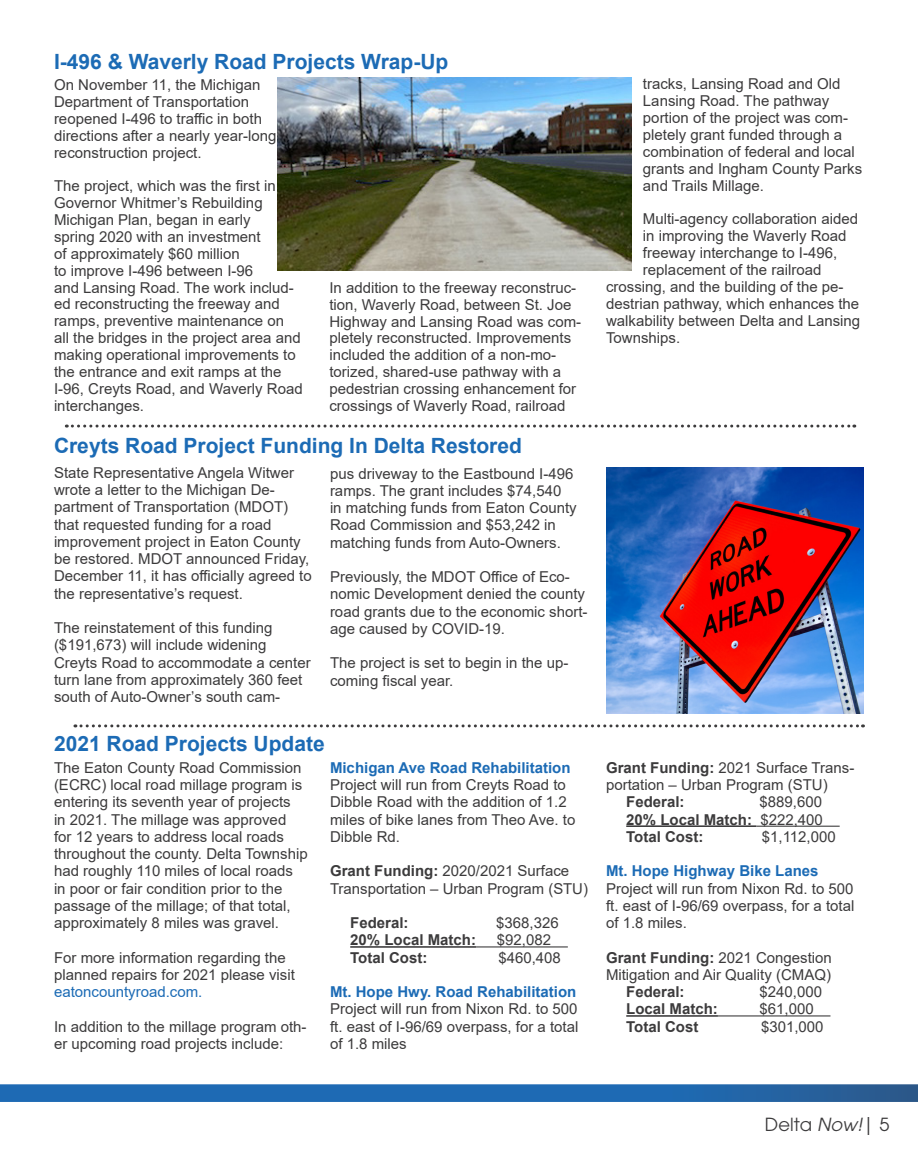
<style>
.page{position:relative;width:918px;height:1161px;background:#fff}
.page>*{position:absolute;margin:0;border:0;box-sizing:border-box;transform-origin:0 0}
.t1{font:700 21px "Arial";color:#1c6bb5}
.t2{font:18px "ITC Avant Garde Std";color:#3c3b3c}
.t3{font:15px/17.2px "Arial";color:#3c3b3c}
.t4{font:700 15px "Arial";color:#3c3b3c}
.t5{font:700 15px "Arial";color:#1c6bb5}
.s1{color:#1c6bb5}
.s2{font-weight:700;color:#1c6bb5}
.s3{font-weight:700}
.s4{font-weight:400}
.s5{font-style:italic}
</style>
<div class="page">
<img style="left:0;top:77px;width:918px;height:1025px">
<svg style="left:66px;top:425px;width:789px;height:3px"></svg>
<img style="left:277px;top:77px;width:354px;height:194px">
<svg style="left:75px;top:724px;width:788px;height:3px"></svg>
<img style="left:606px;top:467px;width:258px;height:247px">
<hr style="left:350px;top:946px;width:126px;height:2px;background:#3c3b3c">
<hr style="left:476px;top:946px;width:92px;height:1px;background:#3c3b3c">
<hr style="left:626px;top:825px;width:130px;height:2px;background:#3c3b3c">
<hr style="left:756px;top:826px;width:84px;height:1px;background:#3c3b3c">
<hr style="left:626px;top:1015px;width:92px;height:2px;background:#3c3b3c">
<hr style="left:718px;top:1015px;width:112px;height:1px;background:#3c3b3c">
<p class="t1" style="left:54px;top:47px;width:396px">I-496 &amp; Waverly Road Projects Wrap-Up</p>
<p class="t3" style="left:54px;top:76px;width:224px;line-height:16.8px">On November 11, the Michigan<br>Department of Transportation reopened I-496 to traffic in both directions after a nearly year-long reconstruction project.</p>
<p class="t3" style="left:54px;top:178px;width:250px;line-height:16.8px">The project, which was the first in<br>Governor Whitmer’s Rebuilding<br>Michigan Plan, began in early<br>spring 2020 with an investment<br>of approximately $60 million<br>to improve I-496 between I-96<br>and Lansing Road. The work includ&shy;ed reconstructing the freeway and ramps, preventive maintenance on all the bridges in the project area and making operational improvements to the entrance and exit ramps at the<br>I-96, Creyts Road, and Waverly Road interchanges.</p>
<p class="t3" style="left:329px;top:279px;width:253px">In addition to the freeway reconstruc&shy;tion, Waverly Road, between St. Joe Highway and Lansing Road was com&shy;pletely reconstructed. Improvements included the addition of a non-mo&shy;torized, shared-use pathway with a pedestrian crossing enhancement for crossings of Waverly Road, railroad</p>
<p class="t1" style="left:54px;top:431px;width:469px">Creyts Road Project Funding In Delta Restored</p>
<p class="t3" style="left:54px;top:464px;width:259px">State Representative Angela Witwer wrote a letter to the Michigan De&shy;partment of Transportation (MDOT) that requested funding for a road improvement project in Eaton County be restored. MDOT announced Friday, December 11, it has officially agreed to the representative’s request.</p>
<p class="t3" style="left:54px;top:619px;width:258px">The reinstatement of this funding ($191,673) will include widening Creyts Road to accommodate a center turn lane from approximately 360 feet south of Auto-Owner’s south cam-</p>
<p class="t3" style="left:330px;top:465px;width:248px">pus driveway to the Eastbound I-496 ramps. The grant includes $74,540 in matching funds from Eaton County Road Commission and $53,242 in matching funds from Auto-Owners.</p>
<p class="t3" style="left:330px;top:568px;width:259px">Previously, the MDOT Office of Eco&shy;nomic Development denied the county road grants due to the economic short&shy;age caused by COVID-19.</p>
<p class="t3" style="left:330px;top:654px;width:240px">The project is set to begin in the up&shy;coming fiscal year.</p>
<p class="t1" style="left:54px;top:729px;width:272px">2021 Road Projects Update</p>
<p class="t3" style="left:54px;top:759px;width:255px">The Eaton County Road Commission (ECRC) local road millage program is entering its seventh year of projects<br>in 2021. The millage was approved<br>for 12 years to address local roads throughout the county. Delta Township had roughly 110 miles of local roads in poor or fair condition prior to the passage of the millage; of that total, approximately 8 miles was gravel.</p>
<p class="t3" style="left:54px;top:949px;width:242px">For more information regarding the planned repairs for 2021 please visit <span class="s1">eatoncountyroad.com.</span></p>
<p class="t3" style="left:54px;top:1018px;width:254px">In addition to the millage program oth&shy;er upcoming road projects include:</p>
<p class="t3" style="left:330px;top:759px;width:247px"><span class="s2">Michigan Ave Road Rehabilitation<br></span>Project will run from Creyts Road to<br>Dibble Road with the addition of 1.2 miles of bike lanes from Theo Ave. to<br>Dibble Rd.</p>
<p class="t3" style="left:330px;top:862px;width:259px"><span class="s3">Grant Funding:</span> 2020/2021 Surface<br>Transportation – Urban Program (STU)</p>
<p class="t4" style="left:350px;top:912px;width:60px">Federal:</p>
<p class="t3" style="left:496px;top:914px;width:64px">$368,326</p>
<p class="t4" style="left:350px;top:930px;width:127px">20% Local Match:</p>
<p class="t3" style="left:497px;top:931px;width:56px">$92,082</p>
<p class="t4" style="left:350px;top:947px;width:79px">Total Cost:</p>
<p class="t3" style="left:498px;top:949px;width:64px">$460,408</p>
<p class="t5" style="left:330px;top:981px;width:248px">Mt. Hope Hwy. Road Rehabilitation</p>
<p class="t3" style="left:330px;top:1000px;width:250px;text-align:justify">Project will run from Nixon Rd. to 500 ft. east of I-96/69 overpass, for a total of 1.8 miles</p>
<p class="t3" style="left:643px;top:76px;width:221px;line-height:16.8px">tracks, Lansing Road and Old<br>Lansing Road. The pathway portion of the project was com&shy;pletely grant funded through a combination of federal and local grants and Ingham County Parks and Trails Millage.</p>
<p class="t3" style="left:643px;top:210px;width:217px">Multi-agency collaboration aided</p>
<p class="t3" style="left:643px;top:227px;width:205px">in improving the Waverly Road</p>
<p class="t3" style="left:643px;top:244px;width:196px">freeway interchange to I-496,</p>
<p class="t3" style="left:643px;top:261px;width:180px">replacement of the railroad</p>
<p class="t3" style="left:606px;top:278px;width:239px">crossing, and the building of the pe-</p>
<p class="t3" style="left:606px;top:295px;width:255px">destrian pathway, which enhances the</p>
<p class="t3" style="left:606px;top:312px;width:256px">walkability between Delta and Lansing</p>
<p class="t3" style="left:606px;top:329px;width:76px">Townships.</p>
<p class="t3" style="left:606px;top:759px;width:250px"><span class="s3">Grant Funding:</span> 2021 Surface Trans&shy;portation – Urban Program (STU)</p>
<p class="t4" style="left:626px;top:792px;width:60px">Federal:</p>
<p class="t3" style="left:760px;top:793px;width:64px">$889,600</p>
<p class="t4" style="left:626px;top:809px;width:198px">20% Local Match: <span class="s4">$222,400</span></p>
<p class="t4" style="left:626px;top:826px;width:79px">Total Cost:</p>
<p class="t3" style="left:762px;top:828px;width:75px">$1,112,000</p>
<p class="t5" style="left:606px;top:861px;width:214px">Mt. Hope Highway Bike Lanes</p>
<p class="t3" style="left:606px;top:880px;width:250px;text-align:justify">Project will run from Nixon Rd. to 500 ft. east of I-96/69 overpass, for a total of 1.8 miles.</p>
<p class="t3" style="left:606px;top:949px;width:227px"><span class="s3">Grant Funding:</span> 2021 Congestion<br>Mitigation and Air Quality (CMAQ)</p>
<p class="t4" style="left:626px;top:981px;width:60px">Federal:</p>
<p class="t3" style="left:760px;top:983px;width:64px">$240,000</p>
<p class="t4" style="left:626px;top:999px;width:93px">Local Match:</p>
<p class="t3" style="left:760px;top:1000px;width:56px">$61,000</p>
<p class="t4" style="left:626px;top:1016px;width:74px">Total Cost</p>
<p class="t3" style="left:761px;top:1018px;width:64px">$301,000</p>
<p class="t2" style="left:765px;top:1113px;width:126px">Delta <span class="s5">Now!</span>| 5</p>
</div>
